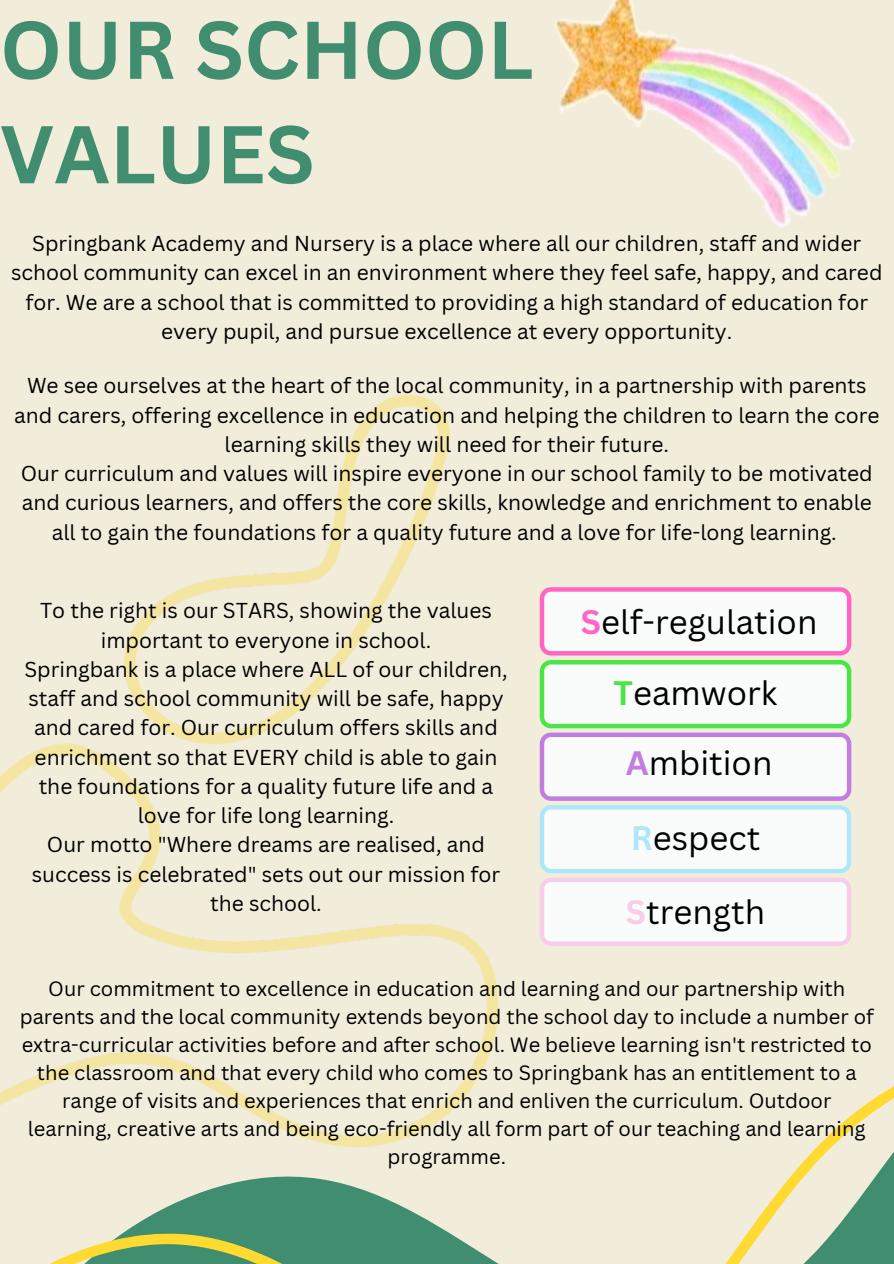
<style>
.page{position:relative;width:894px;height:1264px;background:#fff}
.page>*{position:absolute;margin:0;border:0;box-sizing:border-box;transform-origin:0 0}
.t1{font:700 79.95px/104.4px "Canva Sans";color:#418d6f}
.t2{font:33px "Canva Sans";color:#000}
.t3{font:21px/29.2px "Canva Sans";color:#000;text-align:center}
.t4{font:20.1px/28px "Canva Sans";color:#000;text-align:center}
.s1{font-weight:700;color:#ff66c4}
.s2{font-weight:700;color:#4be645}
.s3{font-weight:700;color:#c27edf}
.s4{font-weight:700;color:#afe7fa}
.s5{font-weight:700;color:#facde6}
</style>
<div class="page">
<div style="left:0;top:0;width:893px;height:1263px;background:#f2eddb"></div>
<img style="left:0;top:394px;width:498px;height:602px">
<svg style="left:0;top:1049px;width:893px;height:214px"></svg>
<img style="left:555px;top:0;width:299px;height:227px">
<svg style="left:539px;top:587px;width:312px;height:358px;background:#f0f0f1"></svg>
<p class="t1" style="left:0;top:-4px;width:535px">OUR SCHOOL<br>VALUES</p>
<p class="t3" style="left:11px;top:228px;width:872px">Springbank Academy and Nursery is a place where all our children, staff and wider school community can excel in an environment where they feel safe, happy, and cared for. We are a school that is committed to providing a high standard of education for every pupil, and pursue excellence at every opportunity.</p>
<p class="t3" style="left:14px;top:370px;width:866px">We see ourselves at the heart of the local community, in a partnership with parents and carers, offering excellence in education and helping the children to learn the core learning skills they will need for their future.</p>
<p class="t3" style="left:21px;top:458px;width:853px">Our curriculum and values will inspire everyone in our school family to be motivated and curious learners, and offers the core skills, knowledge and enrichment to enable all to gain the foundations for a quality future and a love for life-long learning.</p>
<p class="t3" style="left:40px;top:595px;width:453px">To the right is our STARS, showing the values important to everyone in school.</p>
<p class="t3" style="left:24px;top:654px;width:484px">Springbank is a place where ALL of our children, staff and school community will be safe, happy and cared for. Our curriculum offers skills and enrichment so that EVERY child is able to gain the foundations for a quality future life and a love for life long learning.</p>
<h2 class="t3" style="left:32px;top:829px;width:470px">Our motto "Where dreams are realised, and success is celebrated" sets out our mission for the school.</h2>
<h2 class="t2" style="left:580px;top:598px;width:238px"><span class="s1">S</span>elf-regulation</h2>
<h2 class="t2" style="left:613px;top:669px;width:165px"><span class="s2">T</span>eamwork</h2>
<h2 class="t2" style="left:625px;top:740px;width:148px"><span class="s3">A</span>mbition</h2>
<p class="t2" style="left:630px;top:814px;width:131px"><span class="s4">R</span>espect</p>
<p class="t2" style="left:625px;top:888px;width:141px"><span class="s5">S</span>trength</p>
<h2 class="t4" style="left:20px;top:973px;width:855px">Our commitment to excellence in education and learning and our partnership with parents and the local community extends beyond the school day to include a number of extra-curricular activities before and after school. We believe learning isn't restricted to the classroom and that every child who comes to Springbank has an entitlement to a range of visits and experiences that enrich and enliven the curriculum. Outdoor learning, creative arts and being eco-friendly all form part of our teaching and learning programme.</h2>
</div>
